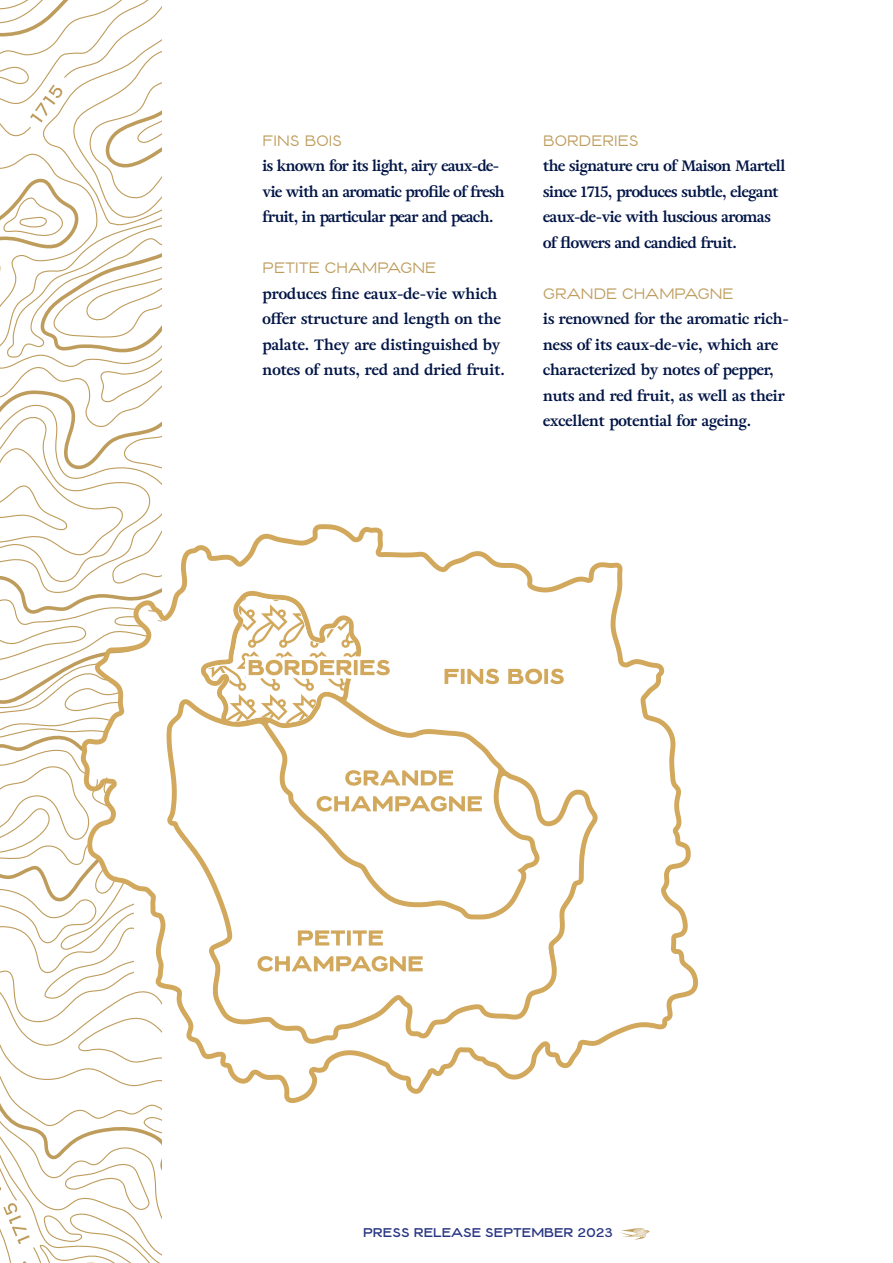
<style>
.page{position:relative;width:893px;height:1263px;background:#fff}
.page>*{position:absolute;margin:0;border:0;box-sizing:border-box;transform-origin:0 0}
._01_Paragraphe{font:700 15px/25.5px "Adriane Text";letter-spacing:-.01em;color:#001445}
._01_Paragraphe-2{font:700 15px/25.5px "Adriane Text";letter-spacing:-.03em;color:#001445}
._01_Paragraphe-3{font:700 15px/25.5px "Adriane Text";letter-spacing:-.04em;color:#001445}
.t1{font:500 12.6px "Martell";color:#283583}
.s1{font-family:"Martell";font-weight:400;color:#be9c5c}
</style>
<div class="page">
<svg style="left:0;top:0;width:162px;height:1263px"></svg>
<svg style="left:620px;top:1228px;width:30px;height:12px"></svg>
<svg style="left:81px;top:524px;width:617px;height:579px"></svg>
<svg style="left:167px;top:591px;width:431px;height:453px"></svg>
<svg style="left:206px;top:596px;width:187px;height:127px"></svg>
<div style="left:331px;top:764px;width:132px;height:35px;background:#fff"></div>
<div style="left:312px;top:784px;width:173px;height:36px;background:#fff"></div>
<svg style="left:345px;top:770px;width:108px;height:16px"></svg>
<svg style="left:317px;top:796px;width:165px;height:15px"></svg>
<div style="left:252px;top:946px;width:177px;height:35px;background:#fff"></div>
<div style="left:281px;top:920px;width:118px;height:36px;background:#fff"></div>
<svg style="left:298px;top:930px;width:85px;height:15px"></svg>
<svg style="left:257px;top:956px;width:166px;height:15px"></svg>
<div style="left:435px;top:659px;width:137px;height:36px;background:#fff"></div>
<svg style="left:445px;top:669px;width:54px;height:15px"></svg>
<svg style="left:508px;top:669px;width:56px;height:15px"></svg>
<p class="_01_Paragraphe-3" style="left:263px;top:128px;width:244px"><span class="s1">FINS BOIS<br></span>is known for its light, airy eaux-de&shy;vie with an aromatic profile of fresh fruit, in particular pear and peach.</p>
<p class="_01_Paragraphe" style="left:263px;top:255px;width:244px"><span class="s1">PETITE CHAMPAGNE<br></span>produces fine eaux-de-vie which offer structure and length on the palate. They are distinguished by notes of nuts, red and dried fruit.</p>
<p class="_01_Paragraphe-2" style="left:543px;top:128px;width:244px"><span class="s1">BORDERIES<br></span>the signature cru of Maison Martell since 1715, produces subtle, elegant eaux-de-vie with luscious aromas of flowers and candied fruit.</p>
<p class="_01_Paragraphe" style="left:543px;top:281px;width:247px"><span class="s1">GRANDE CHAMPAGNE<br></span>is renowned for the aromatic rich&shy;ness of its eaux-de-vie, which are characterized by notes of pepper, nuts and red fruit, as well as their excellent potential for ageing.</p>
<p class="t1" style="left:363px;top:1224px;width:251px">PRESS RELEASE SEPTEMBER 2023</p>
</div>
